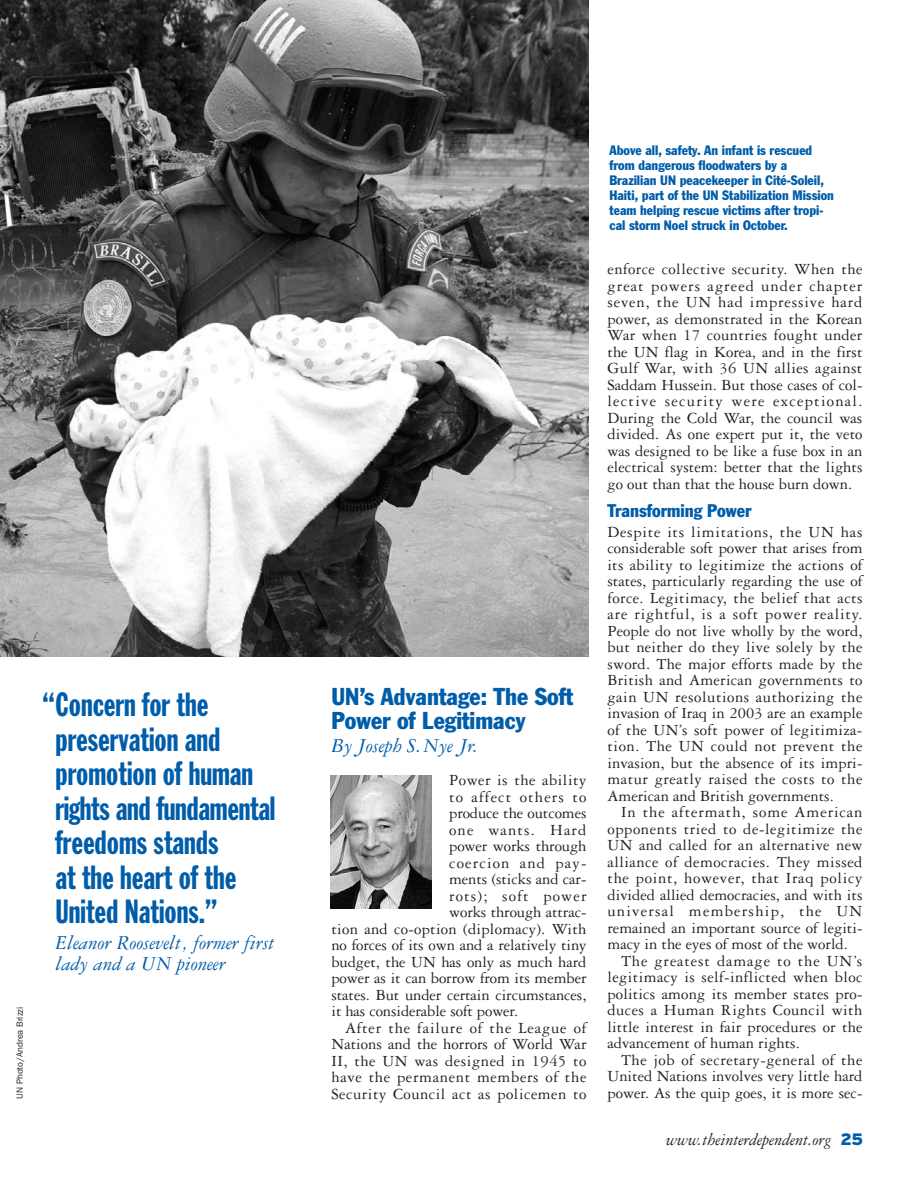
<style>
.page{position:relative;width:918px;height:1188px;background:#fff}
.page>*{position:absolute;margin:0;border:0;box-sizing:border-box;transform-origin:0 0}
.t1{font:33px/34.5px "Franklin Gothic Extra Cond";color:#005daa}
.t2{font:condensed 24px/24px "Franklin Gothic";color:#005daa}
.t3{font:italic 21px/21px "Garamond Three";color:#005daa}
.t4{font:italic 18px "Garamond Three";color:#231f20}
.t5{font:condensed 18px "Franklin Gothic";color:#005daa}
.t6{font:16.5px/16.5px "Garamond Three";letter-spacing:.01em;color:#231f20;text-align:justify}
.t7{font:16.5px "Garamond Three";letter-spacing:.03em;color:#231f20}
.t8{font:16.5px "Garamond Three";letter-spacing:.07em;color:#231f20}
.t9{font:16.5px "Garamond Three";letter-spacing:.035em;color:#231f20}
.t10{font:16.5px "Garamond Three";letter-spacing:.04em;color:#231f20}
.t11{font:16.5px "Garamond Three";letter-spacing:.055em;color:#231f20}
.t12{font:16.5px "Garamond Three";letter-spacing:.05em;color:#231f20}
.t13{font:16.5px "Garamond Three";letter-spacing:.075em;color:#231f20}
.t14{font:condensed 13.5px/15px "Franklin Gothic";color:#005daa}
.t15{font:9px "Franklin Gothic";color:#231f20}
.s1{font-family:"Interstate";font-weight:900;font-style:normal;font-size:16.5px;color:#005daa}
</style>
<div class="page">
<img style="left:330px;top:776px;width:101px;height:132px">
<img style="left:0;top:0;width:588px;height:657px">
<p class="t15" style="left:16px;top:1099px;width:94px;rotate:-90deg">UN Photo/Andrea Brizzi</p>
<h1 class="t1" style="left:56px;top:690px;width:221px;text-indent:-13px">“Concern for the preservation and promotion of human rights and fundamental freedoms stands<br>at the heart of the<br>United Nations.”</h1>
<p class="t3" style="left:56px;top:934px;width:220px">Eleanor Roosevelt, former first lady and a UN pioneer</p>
<h2 class="t2" style="left:332px;top:686px;width:243px">UN’s Advantage: The Soft<br>Power of Legitimacy</h2>
<p class="t3" style="left:332px;top:737px;width:148px">By Joseph S.Nye Jr.</p>
<p class="t7" style="left:449px;top:774px;width:139px">Power is the ability</p>
<p class="t8" style="left:449px;top:791px;width:139px">to affect others to</p>
<p class="t6" style="left:449px;top:806px;width:139px">produce the outcomes</p>
<p class="t8" style="left:449px;top:824px;width:139px">one wants. Hard</p>
<p class="t6" style="left:449px;top:839px;width:139px">power works through</p>
<p class="t8" style="left:449px;top:857px;width:139px">coercion and pay-</p>
<p class="t6" style="left:449px;top:872px;width:139px">ments (sticks and car-</p>
<p class="t8" style="left:449px;top:890px;width:139px">rots); soft power</p>
<p class="t6" style="left:449px;top:905px;width:139px">works through attrac-</p>
<p class="t6" style="left:332px;top:922px;width:257px">tion and co-option (diplomacy). With</p>
<p class="t6" style="left:332px;top:938px;width:257px">no forces of its own and a relatively tiny</p>
<p class="t6" style="left:332px;top:955px;width:256px">budget, the UN has only as much hard</p>
<p class="t6" style="left:332px;top:971px;width:256px">power as it can borrow from its member</p>
<p class="t6" style="left:332px;top:988px;width:257px">states. But under certain circumstances,</p>
<p class="t6" style="left:332px;top:1004px;width:188px">it has considerable soft power.</p>
<p class="t12" style="left:345px;top:1022px;width:243px">After the failure of the League of</p>
<p class="t6" style="left:332px;top:1037px;width:257px">Nations and the horrors of World War</p>
<p class="t9" style="left:332px;top:1055px;width:256px">II, the UN was designed in 1945 to</p>
<p class="t10" style="left:332px;top:1071px;width:256px">have the permanent members of the</p>
<p class="t7" style="left:332px;top:1088px;width:256px">Security Council act as policemen to</p>
<p class="t14" style="left:609px;top:144px;width:226px">Above all, safety. An infant is rescued from dangerous floodwaters by a Brazilian UN peacekeeper in Cité-Soleil, Haiti, part of the UN Stabilization Mission team helping rescue victims after tropi&shy;cal storm Noel struck in October.</p>
<p class="t6" style="left:608px;top:263px;width:257px">enforce collective security. When the great powers agreed under chapter seven, the UN had impressive hard power, as demonstrated in the Korean War when 17 countries fought under the UN flag in Korea, and in the first Gulf War, with 36 UN allies against Saddam Hussein. But those cases of col&shy;lective security were exceptional.<br>During the Cold War, the council was divided. As one expert put it, the veto was designed to be like a fuse box in an electrical system: better that the lights go out than that the house burn down.</p>
<p class="t5" style="left:608px;top:505px;width:146px">Transforming Power</p>
<p class="t6" style="left:608px;top:525px;width:257px">Despite its limitations, the UN has considerable soft power that arises from its ability to legitimize the actions of states, particularly regarding the use of force. Legitimacy, the belief that acts are rightful, is a soft power reality.<br>People do not live wholly by the word, but neither do they live solely by the sword. The major efforts made by the British and American governments to gain UN resolutions authorizing the invasion of Iraq in 2003 are an example of the UN’s soft power of legitimiza&shy;tion. The UN could not prevent the invasion, but the absence of its impri&shy;matur greatly raised the costs to the American and British governments.</p>
<p class="t11" style="left:621px;top:806px;width:243px">In the aftermath, some American</p>
<p class="t9" style="left:608px;top:823px;width:257px">opponents tried to de-legitimize the</p>
<p class="t6" style="left:608px;top:839px;width:257px">UN and called for an alternative new</p>
<p class="t7" style="left:608px;top:856px;width:256px">alliance of democracies. They missed</p>
<p class="t10" style="left:608px;top:872px;width:256px">the point, however, that Iraq policy</p>
<p class="t6" style="left:608px;top:888px;width:257px">divided allied democracies, and with its</p>
<p class="t13" style="left:608px;top:905px;width:257px">universal membership, the UN</p>
<p class="t6" style="left:608px;top:921px;width:257px">remained an important source of legiti-</p>
<p class="t6" style="left:608px;top:938px;width:242px">macy in the eyes of most of the world.</p>
<p class="t11" style="left:621px;top:955px;width:243px">The greatest damage to the UN’s</p>
<p class="t6" style="left:608px;top:971px;width:256px">legitimacy is self-inflicted when bloc</p>
<p class="t6" style="left:608px;top:987px;width:257px">politics among its member states pro-</p>
<p class="t7" style="left:608px;top:1004px;width:256px">duces a Human Rights Council with</p>
<p class="t6" style="left:608px;top:1020px;width:256px">little interest in fair procedures or the</p>
<p class="t6" style="left:608px;top:1037px;width:194px">advancement of human rights.</p>
<p class="t7" style="left:621px;top:1054px;width:243px">The job of secretary-general of the</p>
<p class="t6" style="left:608px;top:1070px;width:257px">United Nations involves very little hard</p>
<p class="t6" style="left:608px;top:1086px;width:256px">power. As the quip goes, it is more sec-</p>
<p class="t4" style="left:666px;top:1133px;width:199px">www.theinterdependent.org <span class="s1">25</span></p>
</div>
